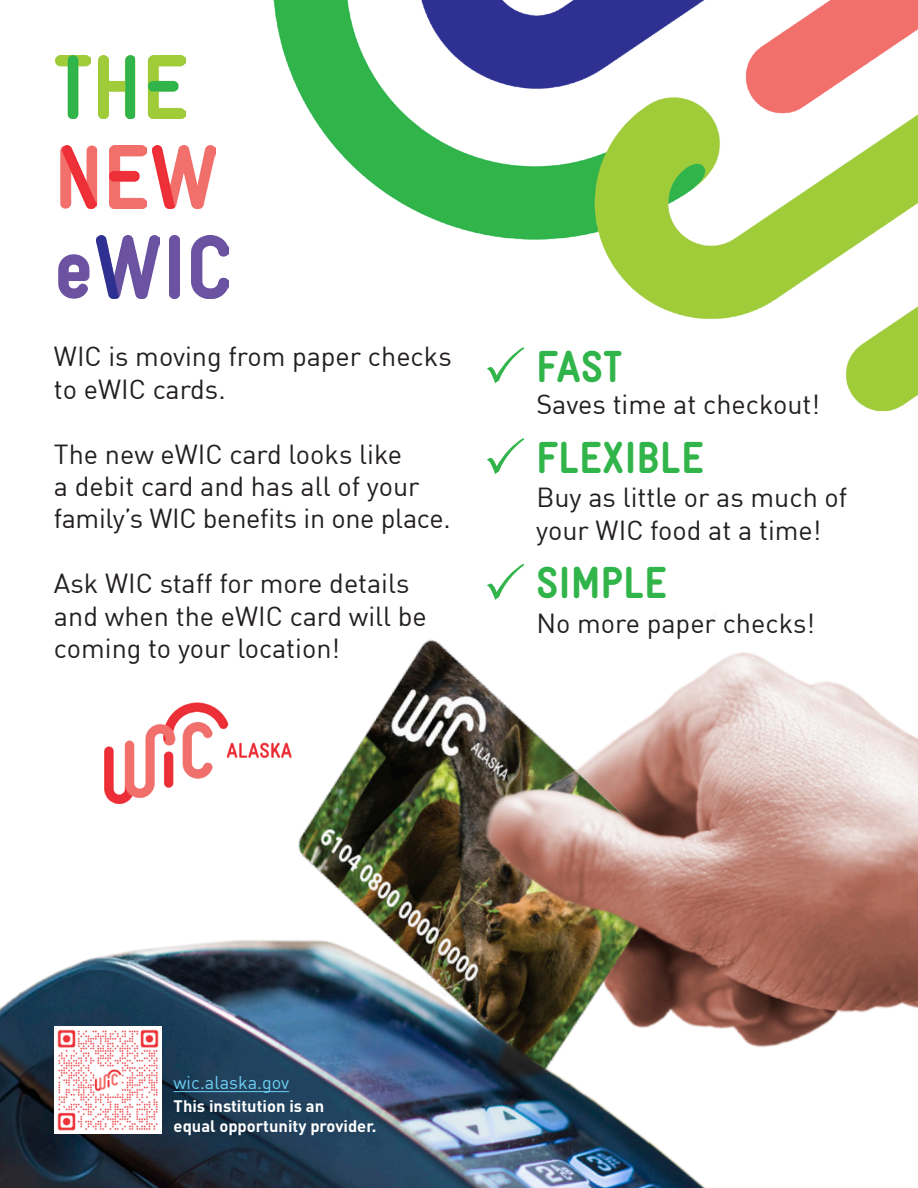
<style>
.page{position:relative;width:918px;height:1188px;background:#fff}
.page>*{position:absolute;margin:0;border:0;box-sizing:border-box;transform-origin:0 0}
.t1{font:900 90px/90px "WIC Gravur Condensed";letter-spacing:.01em;color:#6b53a2}
.t2{font:900 45px "WIC Gravur Condensed";letter-spacing:.01em;color:#31b44a}
.t3{font:27px/32.4px "DIN";color:#231f20}
.t4{font:18px "DIN";color:#6ed0f6}
.t5{font:700 16.5px/19.8px "DIN";color:#fff}
.s1{color:#a1cc3a}
.s2{color:#f2706c}
</style>
<div class="page">
<img style="left:0;top:639px;width:918px;height:549px">
<img style="left:54px;top:1026px;width:107px;height:107px">
<img style="left:273px;top:0;width:645px;height:412px">
<hr style="left:174px;top:1091px;width:115px;height:1px;background:#6ed0f6">
<img style="left:148px;top:56px;width:38px;height:63px">
<img style="left:169px;top:235px;width:11px;height:63px">
<img style="left:152px;top:145px;width:64px;height:64px">
<img style="left:191px;top:235px;width:37px;height:63px">
<img style="left:96px;top:235px;width:64px;height:63px">
<img style="left:109px;top:145px;width:38px;height:64px">
<img style="left:61px;top:145px;width:36px;height:64px">
<img style="left:98px;top:56px;width:37px;height:63px">
<img style="left:55px;top:55px;width:36px;height:64px">
<svg style="left:487px;top:346px;width:37px;height:37px"></svg>
<h1 class="t1" style="left:54px;top:44px;width:179px"><span class="s1">THE<br></span><span class="s2">NEW </span>eWIC</h1>
<p class="t3" style="left:54px;top:340px;width:399px">WIC is moving from paper checks to eWIC cards.</p>
<p class="t3" style="left:54px;top:437px;width:398px">The new eWIC card looks like<br>a debit card and has all of your family’s WIC benefits in one place.</p>
<p class="t3" style="left:54px;top:567px;width:374px">Ask WIC staff for more details and when the eWIC card will be coming to your location!</p>
<h2 class="t2" style="left:537px;top:341px;width:87px">FAST</h2>
<p class="t3" style="left:536px;top:388px;width:285px">Saves time at checkout!</p>
<h2 class="t2" style="left:537px;top:432px;width:168px">FLEXIBLE</h2>
<p class="t3" style="left:536px;top:481px;width:313px">Buy as little or as much of your WIC food at a time!</p>
<h2 class="t2" style="left:537px;top:558px;width:132px">SIMPLE</h2>
<p class="t3" style="left:536px;top:607px;width:280px">No more paper checks!</p>
<p class="t4" style="left:174px;top:1071px;width:117px">wic.alaska.gov</p>
<p class="t5" style="left:174px;top:1095px;width:204px">This institution is an<br>equal opportunity provider.</p>
</div>
